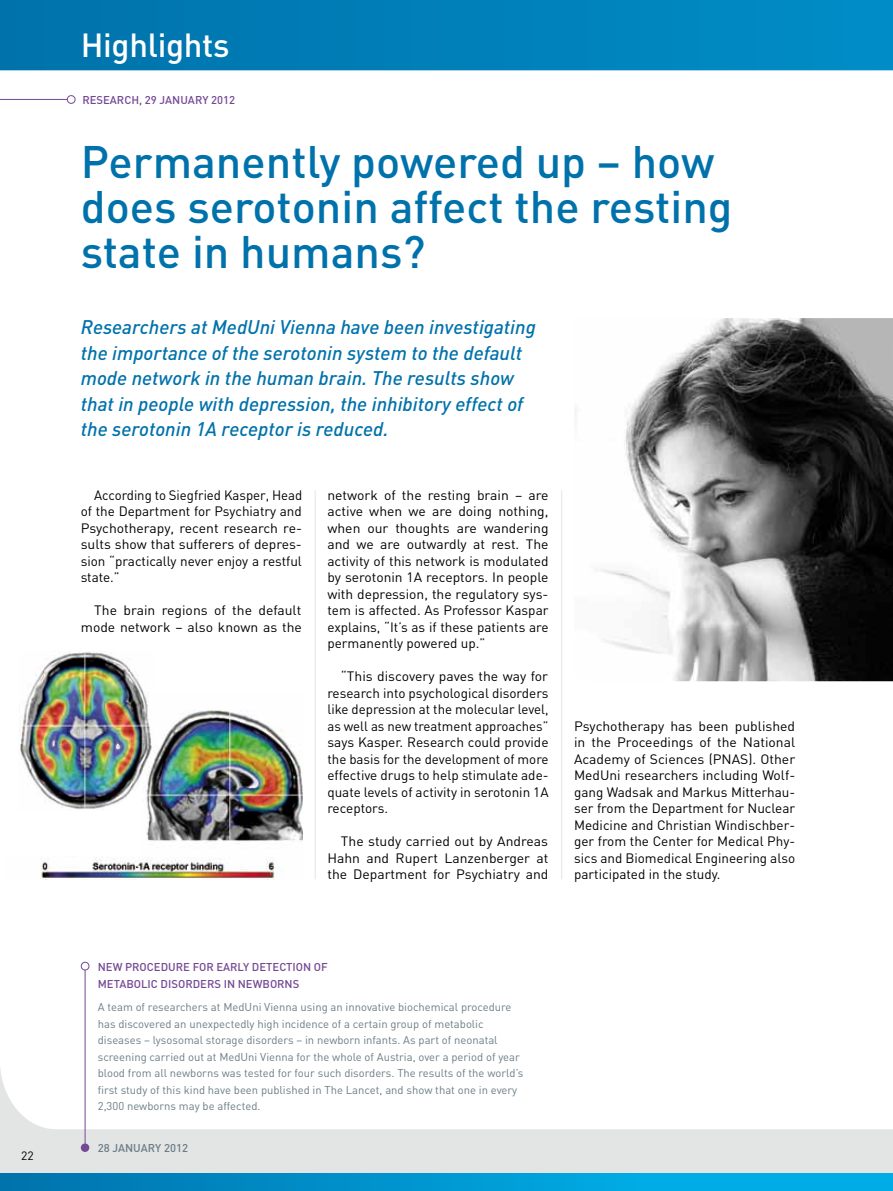
<style>
.page{position:relative;width:893px;height:1191px;background:#fff}
.page>*{position:absolute;margin:0;border:0;box-sizing:border-box;transform-origin:0 0}
.t1{font:500 45px/45px "DIN";color:#0072ab}
.t2{font:500 33px "DIN";letter-spacing:-.01em;color:#fff}
.t3{font:italic 500 19.5px/25.5px "DIN";color:#0072ab}
.t4{font:13.5px/16.5px "DIN";color:#000;text-align:justify}
.t5{font:12px "DIN";color:#000}
.t6{font:11.25px/16.5px "DIN";color:#6b7d86}
.t7{font:500 11.25px/16.5px "DIN";color:#744994}
.t8{font:500 11.25px "DIN";color:#6b7d86}
</style>
<div class="page">
<svg style="left:0;top:0;width:893px;height:70px;background:#007fb8"></svg>
<svg style="left:0;top:1040px;width:893px;height:134px"></svg>
<div style="left:0;top:1174px;width:893px;height:17px;background:linear-gradient(to right,#0076af,#00b8f1)"></div>
<hr style="left:0;top:99px;width:67px;height:1px;background:#744994">
<div style="left:67px;top:95px;width:8px;height:9px;border:1px solid #744994;border-radius:50%"></div>
<hr style="left:561px;top:490px;width:1px;height:389px;background:#e3e4e4">
<hr style="left:315px;top:490px;width:1px;height:389px;background:#e3e4e4">
<img style="left:575px;top:318px;width:318px;height:363px">
<img style="left:40px;top:710px;width:263px;height:169px">
<div style="left:0;top:662px;width:141px;height:194px;background:#fff"></div>
<img style="left:19px;top:652px;width:134px;height:158px">
<hr style="left:85px;top:969px;width:1px;height:174px;background:#744994">
<div style="left:81px;top:1143px;width:8px;height:9px;background:#744994;border-radius:50%"></div>
<div style="left:81px;top:962px;width:8px;height:8px;border:1px solid #744994;border-radius:50%"></div>
<p class="t5" style="left:21px;top:1148px;width:14px">22</p>
<h2 class="t2" style="left:81px;top:24px;width:150px">Highlights</h2>
<p class="t7" style="left:82px;top:91px;width:154px">RESEARCH, 29 JANUARY 2012</p>
<h1 class="t1" style="left:81px;top:137px;width:653px">Permanently powered up – how does serotonin affect the resting state in humans?</h1>
<p class="t3" style="left:81px;top:314px;width:457px">Researchers at MedUni Vienna have been investigating the importance of the serotonin system to the default mode network in the human brain. The results show that in people with depression, the inhibitory effect of the serotonin 1A receptor is reduced.</p>
<p class="t4" style="left:81px;top:486px;width:223px;text-indent:13px">According to Siegfried Kasper, Head of the Department for Psychiatry and Psychotherapy, recent research re&shy;sults show that sufferers of depres&shy;sion “practically never enjoy a restful state.”</p>
<p class="t4" style="left:81px;top:602px;width:223px;text-align:right">The brain regions of the default mode network – also known as the</p>
<p class="t4" style="left:327px;top:486px;width:223px">network of the resting brain – are active when we are doing nothing, when our thoughts are wandering and we are outwardly at rest. The activity of this network is modulated by serotonin 1A receptors. In people with depression, the regulatory sys&shy;tem is affected. As Professor Kaspar explains, “It’s as if these patients are permanently powered up.”</p>
<p class="t4" style="left:327px;top:668px;width:223px;text-indent:14px">“This discovery paves the way for research into psychological disorders like depression at the molecular level, as well as new treatment approaches” says Kasper. Research could provide the basis for the development of more effective drugs to help stimulate ade&shy;quate levels of activity in serotonin 1A receptors.</p>
<p class="t4" style="left:327px;top:833px;width:223px;text-indent:14px">The study carried out by Andreas Hahn and Rupert Lanzenberger at the Department for Psychiatry and</p>
<p class="t4" style="left:574px;top:717px;width:223px">Psychotherapy has been published in the Proceedings of the National Academy of Sciences (PNAS). Other MedUni researchers including Wolf&shy;gang Wadsak and Markus Mitterhau&shy;ser from the Department for Nuclear Medicine and Christian Windischber&shy;ger from the Center for Medical Phy&shy;sics and Biomedical Engineering also participated in the study.</p>
<p class="t7" style="left:98px;top:958px;width:231px">NEW PROCEDURE FOR EARLY DETECTION OF<br>METABOLIC DISORDERS IN NEWBORNS</p>
<p class="t6" style="left:98px;top:998px;width:427px">A team of researchers at MedUni Vienna using an innovative biochemical procedure has discovered an unexpectedly high incidence of a certain group of metabolic diseases – lysosomal storage disorders – in newborn infants. As part of neonatal screening carried out at MedUni Vienna for the whole of Austria, over a period of year blood from all newborns was tested for four such disorders. The results of the world’s first study of this kind have been published in The Lancet, and show that one in every 2,300 newborns may be affected.</p>
<p class="t8" style="left:98px;top:1140px;width:92px">28 JANUARY 2012</p>
</div>
